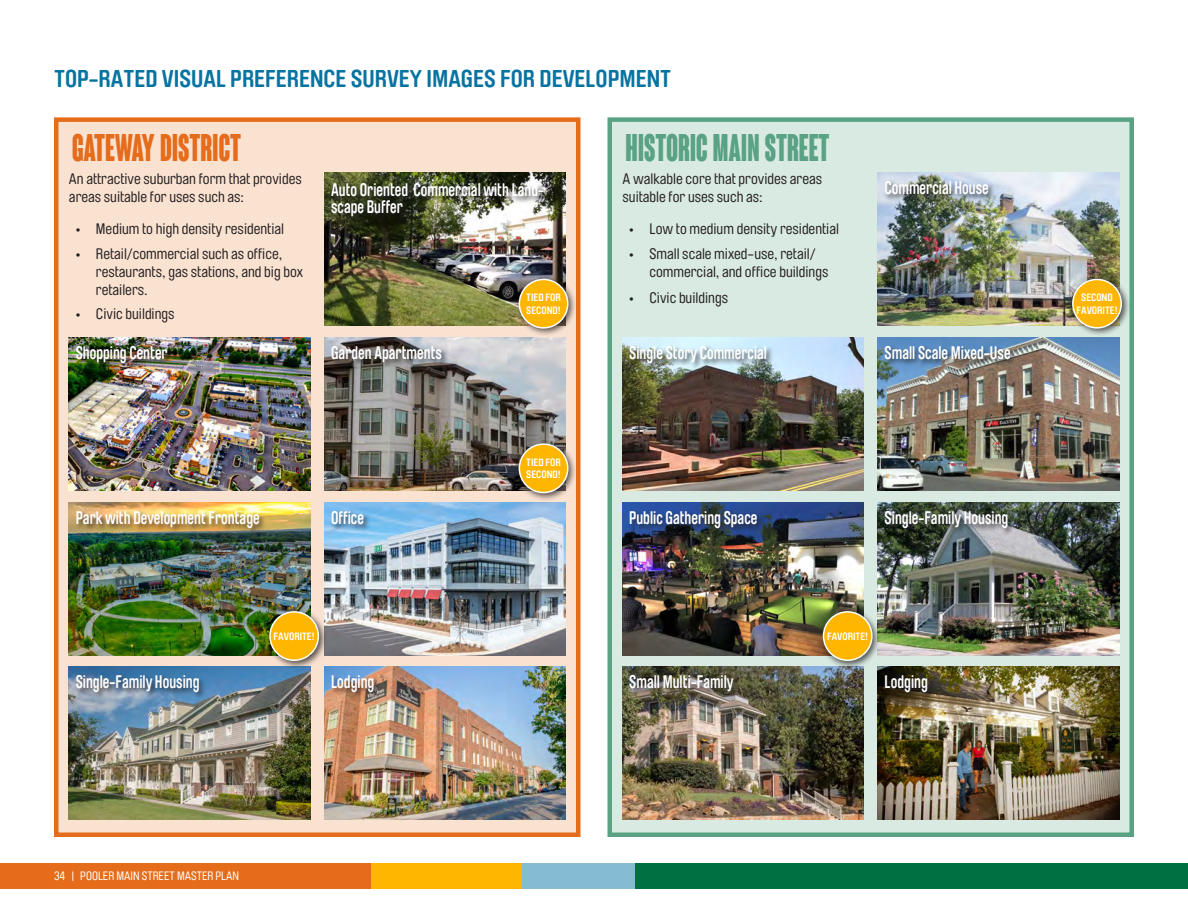
<style>
.page{position:relative;width:1188px;height:918px;background:#fff}
.page>*{position:absolute;margin:0;border:0;box-sizing:border-box;transform-origin:0 0}
.t1{font:700 condensed 37.5px "Coluna";color:#59a284;scale:.82 1}
.t2{font:700 condensed 37.5px "Coluna";color:#e56c1b;scale:.82 1}
.Subheader{font:700 24px "Brauer Neue";color:#0673a1}
.t3{font:700 18px/16.5px "Brauer Neue";color:#fff;scale:.82 1}
.Body_Text_-_Black{font:15px/18px "Brauer Neue";color:#231f20}
.t4{font:12px "Brauer Neue";color:#fff}
.Caption_-_Green{font:700 10.5px/12.6px "Brauer Neue";color:#fff}
</style>
<div class="page">
<div style="left:0;top:863px;width:372px;height:26px;background:#e56c1b"></div>
<div style="left:372px;top:863px;width:150px;height:26px;background:#ffb600"></div>
<div style="left:522px;top:863px;width:113px;height:26px;background:#85bcd4"></div>
<div style="left:635px;top:863px;width:553px;height:26px;background:#007041"></div>
<div style="left:54px;top:117px;width:526px;height:720px;background:#fae2d1;border:4px solid #e56c1b"></div>
<div style="left:608px;top:117px;width:526px;height:720px;background:#d9eae2;border:4px solid #59a284"></div>
<img style="left:69px;top:337px;width:241px;height:153px">
<img style="left:622px;top:337px;width:242px;height:153px">
<img style="left:69px;top:502px;width:241px;height:153px">
<img style="left:622px;top:502px;width:242px;height:153px">
<img style="left:69px;top:667px;width:241px;height:153px">
<img style="left:622px;top:667px;width:242px;height:153px">
<img style="left:324px;top:173px;width:242px;height:153px">
<img style="left:878px;top:173px;width:241px;height:153px">
<img style="left:324px;top:337px;width:242px;height:153px">
<img style="left:878px;top:337px;width:241px;height:153px">
<img style="left:324px;top:502px;width:242px;height:153px">
<img style="left:878px;top:502px;width:241px;height:153px">
<img style="left:324px;top:667px;width:242px;height:153px">
<img style="left:878px;top:667px;width:241px;height:153px">
<div style="left:330px;top:182px;width:221px;height:42px;background:#231f20;opacity:.75"></div>
<div style="left:884px;top:179px;width:112px;height:23px;background:#231f20;opacity:.75"></div>
<div style="left:75px;top:344px;width:100px;height:27px;background:#231f20;opacity:.75"></div>
<div style="left:629px;top:344px;width:145px;height:27px;background:#231f20;opacity:.75"></div>
<div style="left:75px;top:674px;width:131px;height:26px;background:#231f20;opacity:.75"></div>
<div style="left:629px;top:674px;width:112px;height:25px;background:#231f20;opacity:.75"></div>
<div style="left:75px;top:509px;width:191px;height:26px;background:#231f20;opacity:.75"></div>
<div style="left:629px;top:509px;width:135px;height:26px;background:#231f20;opacity:.75"></div>
<div style="left:330px;top:344px;width:119px;height:26px;background:#231f20;opacity:.75"></div>
<div style="left:884px;top:344px;width:134px;height:23px;background:#231f20;opacity:.75"></div>
<div style="left:331px;top:674px;width:50px;height:26px;background:#231f20;opacity:.75"></div>
<div style="left:884px;top:674px;width:50px;height:26px;background:#231f20;opacity:.75"></div>
<div style="left:330px;top:509px;width:41px;height:23px;background:#231f20;opacity:.75"></div>
<div style="left:884px;top:509px;width:131px;height:26px;background:#231f20;opacity:.75"></div>
<div style="left:265px;top:607px;width:62px;height:62px;background:#231f20;opacity:.75"></div>
<div style="left:270px;top:612px;width:48px;height:48px;background:#ffb600;border-radius:50%"></div>
<div style="left:269px;top:611px;width:50px;height:50px;border:2px solid #fff;border-radius:50%"></div>
<div style="left:819px;top:607px;width:62px;height:62px;background:#231f20;opacity:.75"></div>
<div style="left:823px;top:612px;width:49px;height:48px;background:#ffb600;border-radius:50%"></div>
<div style="left:823px;top:611px;width:50px;height:50px;border:2px solid #fff;border-radius:50%"></div>
<div style="left:515px;top:275px;width:62px;height:62px;background:#231f20;opacity:.75"></div>
<div style="left:519px;top:279px;width:49px;height:49px;background:#ffb600;border-radius:50%"></div>
<div style="left:519px;top:279px;width:50px;height:50px;border:2px solid #fff;border-radius:50%"></div>
<div style="left:1068px;top:275px;width:62px;height:62px;background:#231f20;opacity:.75"></div>
<div style="left:1073px;top:279px;width:48px;height:49px;background:#ffb600;border-radius:50%"></div>
<div style="left:1072px;top:279px;width:50px;height:50px;border:2px solid #fff;border-radius:50%"></div>
<div style="left:515px;top:440px;width:62px;height:62px;background:#231f20;opacity:.75"></div>
<div style="left:519px;top:444px;width:49px;height:49px;background:#ffb600;border-radius:50%"></div>
<div style="left:519px;top:443px;width:50px;height:50px;border:2px solid #fff;border-radius:50%"></div>
<p class="Subheader" style="left:54px;top:64px;width:619px">TOP-RATED VISUAL PREFERENCE SURVEY IMAGES FOR DEVELOPMENT</p>
<p class="t2" style="left:72px;top:127px;width:208px">GATEWAY DISTRICT</p>
<p class="t1" style="left:626px;top:127px;width:250px">HISTORIC MAIN STREET</p>
<p class="t3" style="left:331px;top:182px;width:261px">Auto Oriented Commercial with Land&shy;scape Buffer</p>
<p class="t3" style="left:885px;top:180px;width:129px">Commercial House</p>
<p class="Body_Text_-_Black" style="left:69px;top:170px;width:234px">An attractive suburban form that provides areas suitable for uses such as:</p>
<p class="Body_Text_-_Black" style="left:76px;top:220px;width:210px">• Medium to high density residential</p>
<p class="Body_Text_-_Black" style="left:96px;top:245px;width:209px;text-indent:-20px">• Retail/commercial such as office, restaurants, gas stations, and big box retailers.</p>
<p class="Body_Text_-_Black" style="left:76px;top:305px;width:100px">• Civic buildings</p>
<p class="Body_Text_-_Black" style="left:622px;top:170px;width:201px">A walkable core that provides areas suitable for uses such as:</p>
<p class="Body_Text_-_Black" style="left:629px;top:220px;width:211px">• Low to medium density residential</p>
<p class="Body_Text_-_Black" style="left:649px;top:245px;width:180px;text-indent:-20px">• Small scale mixed-use, retail/ commercial, and office buildings</p>
<p class="Body_Text_-_Black" style="left:629px;top:289px;width:100px">• Civic buildings</p>
<p class="Caption_-_Green" style="left:526px;top:291px;width:36px">TIED FOR<br>SECOND!</p>
<p class="Caption_-_Green" style="left:1077px;top:291px;width:43px;text-align:center">SECOND<br>FAVORITE!</p>
<p class="t3" style="left:76px;top:344px;width:114px">Shopping Center</p>
<p class="t3" style="left:629px;top:344px;width:170px">Single Story Commercial</p>
<p class="t3" style="left:331px;top:344px;width:137px">Garden Apartments</p>
<p class="t3" style="left:885px;top:344px;width:155px">Small Scale Mixed-Use</p>
<p class="Caption_-_Green" style="left:526px;top:456px;width:36px">TIED FOR<br>SECOND!</p>
<p class="t3" style="left:76px;top:509px;width:226px">Park with Development Frontage</p>
<p class="t3" style="left:629px;top:509px;width:158px">Public Gathering Space</p>
<p class="t3" style="left:331px;top:509px;width:42px">Office</p>
<p class="t3" style="left:885px;top:509px;width:152px">Single-Family Housing</p>
<p class="Caption_-_Green" style="left:274px;top:630px;width:43px">FAVORITE!</p>
<p class="Caption_-_Green" style="left:827px;top:630px;width:43px">FAVORITE!</p>
<p class="t3" style="left:76px;top:674px;width:152px">Single-Family Housing</p>
<p class="t3" style="left:629px;top:674px;width:129px">Small Multi-Family</p>
<p class="t3" style="left:331px;top:674px;width:54px">Lodging</p>
<p class="t3" style="left:885px;top:674px;width:54px">Lodging</p>
<p class="t4" style="left:54px;top:869px;width:187px">34 | POOLER MAIN STREET MASTER PLAN</p>
</div>
